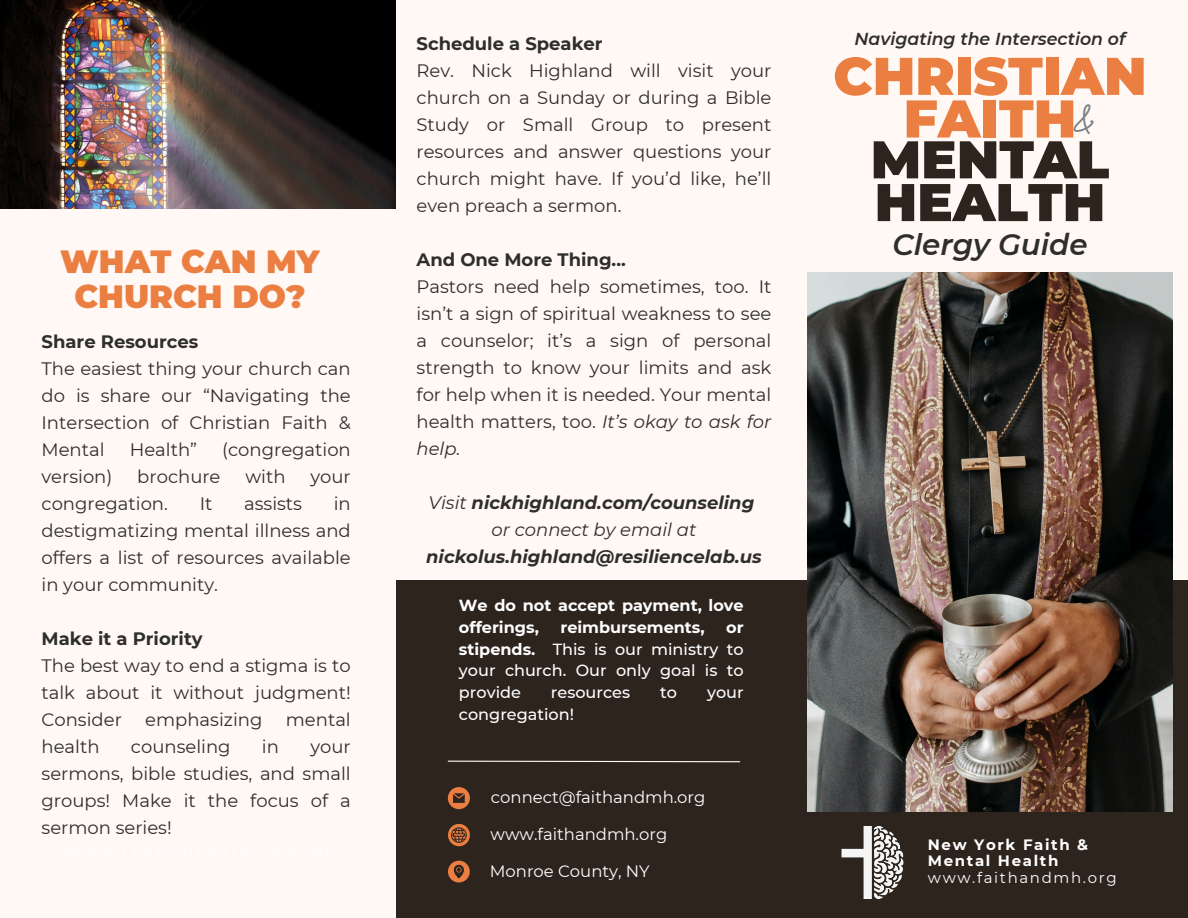
<style>
.page{position:relative;width:1188px;height:918px;background:#fff8f4}
.page>*{position:absolute;margin:0;border:0;box-sizing:border-box;transform-origin:0 0}
.t1{font:900 52.95px/42.6px "Montserrat";color:#eb7f42;text-align:center}
.t2{font:900 52.95px/42.8px "Montserrat";color:#2e241e}
.t3{font:47.25px "Brittany Signature";color:#797f82}
.t4{font:900 32.1px/34.8px "Montserrat";color:#eb7f42;text-align:center}
.t5{font:italic 600 29.4px "Montserrat";color:#2e2e2e}
.t6{font:18px/27px "Montserrat";color:#2e2e2e}
.t7{font:italic 700 18px/27px "Montserrat";color:#2e2e2e;text-align:center}
.t8{font:italic 600 17.4px "Montserrat";color:#2e2e2e}
.t9{font:16.5px "Montserrat";color:#fff}
.t10{font:500 16.05px/21.9px "Montserrat";color:#fff;text-align:justify}
.t11{font:700 16.05px/21.9px "Montserrat";color:#fff}
.t12{font:700 15px "Montserrat";letter-spacing:.11em;color:#fff}
.t13{font:15px "Montserrat";letter-spacing:.11em;color:#fff}
.s1{font-weight:700}
.s2{font-style:italic}
.s3{font-weight:400}
</style>
<div class="page">
<div style="left:396px;top:581px;width:792px;height:337px;background:#2e241e"></div>
<img style="left:808px;top:272px;width:364px;height:539px">
<img style="left:0;top:0;width:396px;height:208px">
<svg style="left:448px;top:787px;width:22px;height:22px"></svg>
<svg style="left:448px;top:824px;width:21px;height:22px"></svg>
<svg style="left:448px;top:861px;width:21px;height:21px"></svg>
<svg style="left:447px;top:760px;width:294px;height:3px"></svg>
<img style="left:841px;top:826px;width:63px;height:72px">
<p class="t4" style="left:60px;top:244px;width:261px">WHAT CAN MY<br>CHURCH DO?</p>
<h4 class="t6" style="left:42px;top:328px;width:311px"><span class="s1">Share Resources<br></span>The easiest thing your church can do is share our “Navigating the<br>Intersection of Christian Faith &amp;<br>Mental</h4>
<h4 class="t6" style="left:130px;top:436px;width:69px">Health”</h4>
<h4 class="t6" style="left:222px;top:436px;width:130px">(congregation</h4>
<h4 class="t6" style="left:42px;top:463px;width:72px">version)</h4>
<h4 class="t6" style="left:137px;top:463px;width:85px">brochure</h4>
<h4 class="t6" style="left:245px;top:463px;width:42px">with</h4>
<h4 class="t6" style="left:310px;top:463px;width:42px">your</h4>
<h4 class="t6" style="left:42px;top:490px;width:128px">congregation.</h4>
<h4 class="t6" style="left:200px;top:490px;width:14px">It</h4>
<h4 class="t6" style="left:244px;top:490px;width:59px">assists</h4>
<h4 class="t6" style="left:42px;top:490px;width:311px;text-align:justify;text-indent:292px">in destigmatizing mental illness and offers a list of resources available in your community.</h4>
<h5 class="t6" style="left:42px;top:625px;width:311px"><span class="s1">Make it a Priority<br></span>The best way to end a stigma is to talk about it without judgment!<br>Consider</h5>
<h5 class="t6" style="left:145px;top:706px;width:119px">emphasizing</h5>
<h5 class="t6" style="left:286px;top:706px;width:66px">mental</h5>
<h5 class="t6" style="left:42px;top:733px;width:60px">health</h5>
<h5 class="t6" style="left:131px;top:733px;width:101px">counseling</h5>
<h5 class="t6" style="left:262px;top:733px;width:19px">in</h5>
<h5 class="t6" style="left:42px;top:733px;width:311px;text-align:justify;text-indent:269px">your sermons, bible studies, and small groups! Make it the focus of a sermon series!</h5>
<h6 class="t6" style="left:417px;top:30px;width:356px"><span class="s1">Schedule a Speaker<br></span>Rev. Nick Highland will visit your church on a Sunday or during a Bible<br>Study or Small Group to present resources and answer questions your church might have. If you’d like, he’ll even preach a sermon.</h6>
<p class="t6" style="left:417px;top:246px;width:356px"><span class="s1">And One More Thing...<br></span>Pastors need help sometimes, too. It isn’t a sign of spiritual weakness to see a counselor; it’s a sign of personal strength to know your limits and ask for help when it is needed. Your mental health matters, too. <span class="s2">It’s okay to ask for help.</span></p>
<p class="t7" style="left:426px;top:489px;width:337px"><span class="s3">Visit</span> nickhighland.com/counseling <span class="s3">or connect by email at </span>nickolus.highland@resiliencelab.us</p>
<h2 class="t11" style="left:459px;top:594px;width:286px">We do not accept payment, love offerings,</h2>
<h2 class="t11" style="left:560px;top:616px;width:146px">reimbursements,</h2>
<h2 class="t10" style="left:459px;top:616px;width:286px;text-indent:267px"><span class="s1">or stipends.</span> This is our ministry to your church. Our only goal is to provide</h2>
<h2 class="t10" style="left:551px;top:682px;width:81px">resources</h2>
<h2 class="t10" style="left:660px;top:682px;width:18px">to</h2>
<h2 class="t10" style="left:707px;top:682px;width:38px">your</h2>
<h5 class="t10" style="left:459px;top:704px;width:117px">congregation!</h5>
<p class="t9" style="left:491px;top:788px;width:216px">connect@faithandmh.org</p>
<h1 class="t9" style="left:491px;top:824px;width:178px">www.faithandmh.org</h1>
<p class="t9" style="left:490px;top:861px;width:161px">Monroe County, NY</p>
<h3 class="t8" style="left:854px;top:28px;width:273px">Navigating the Intersection of</h3>
<h5 class="t1" style="left:833px;top:55px;width:315px">CHRISTIAN<br>FAITH</h5>
<h5 class="t2" style="left:871px;top:138px;width:240px">MENTAL<br>HEALTH</h5>
<h1 class="t3" style="left:1073px;top:85px;width:23px">&amp;</h1>
<p class="t5" style="left:892px;top:227px;width:197px">Clergy Guide</p>
<h5 class="t12" style="left:928px;top:835px;width:162px">New York Faith &amp;</h5>
<p class="t12" style="left:928px;top:852px;width:132px">Mental Health</p>
<p class="t13" style="left:928px;top:869px;width:190px">www.faithandmh.org</p>
</div>
